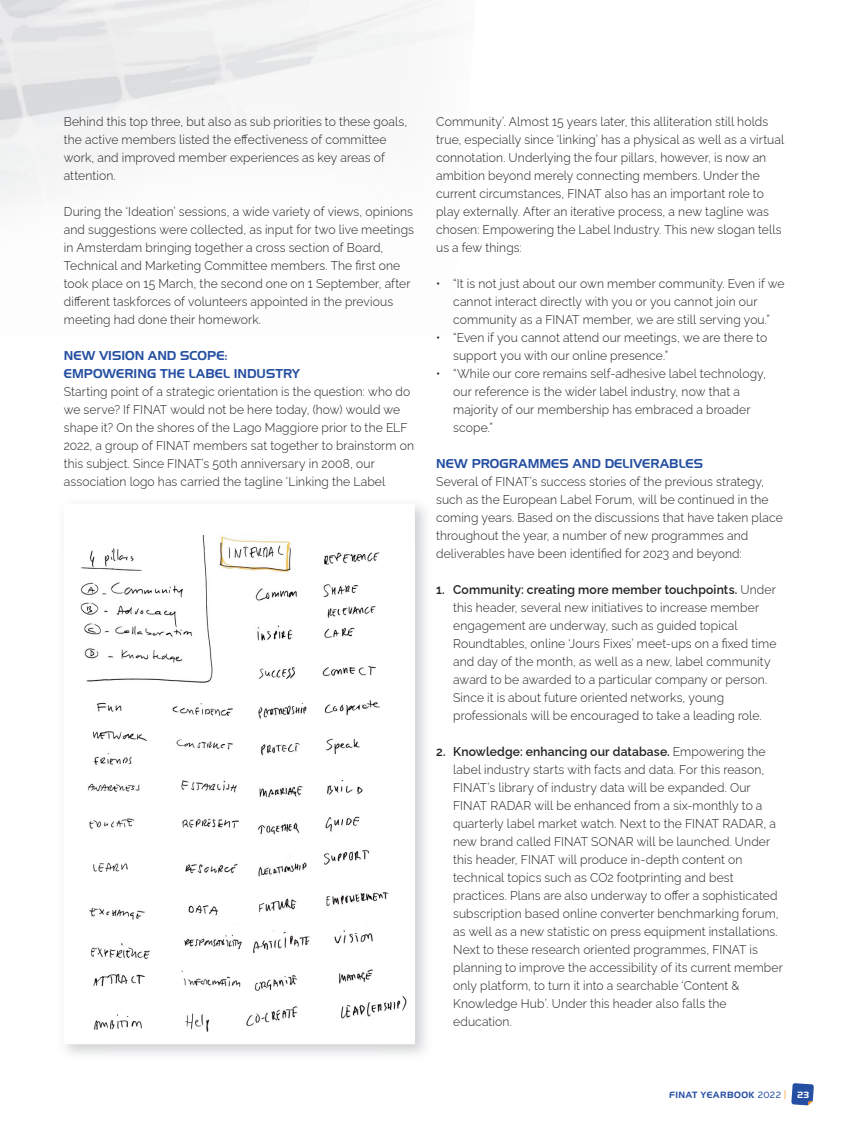
<style>
.page{position:relative;width:851px;height:1127px;background:#fff}
.page>*{position:absolute;margin:0;border:0;box-sizing:border-box;transform-origin:0 0}
.t1{font:300 12.75px/18px "Raleway";letter-spacing:.01em;color:#231f20;scale:.95 1}
.t2{font:12.75px/18px "Slicker";letter-spacing:.005em;color:#254fa2}
.t3{font:9px "Slicker";letter-spacing:.055em;color:#254fa2}
.s1{font-weight:600}
.s2{font-family:"Raleway";font-weight:500}
.s3{font-family:"Frutiger";font-weight:300;color:#f79328}
.s4{color:#fff}
</style>
<div class="page">
<svg style="left:791px;top:1083px;width:22px;height:22px"></svg>
<svg style="left:61px;top:501px;width:356px;height:546px"></svg>
<p class="t1" style="left:64px;top:111px;width:363px">Behind this top three, but also as sub priorities to these goals, the active members listed the effectiveness of committee work, and improved member experiences as key areas of attention.</p>
<p class="t1" style="left:64px;top:201px;width:370px">During the ‘Ideation’ sessions, a wide variety of views, opinions and suggestions were collected, as input for two live meetings in Amsterdam bringing together a cross section of Board, Technical and Marketing Committee members. The first one took place on 15 March, the second one on 1 September, after different taskforces of volunteers appointed in the previous meeting had done their homework.</p>
<p class="t2" style="left:64px;top:347px;width:237px">NEW VISION AND SCOPE:<br>EMPOWERING THE LABEL INDUSTRY</p>
<p class="t1" style="left:64px;top:381px;width:370px">Starting point of a strategic orientation is the question: who do we serve? If FINAT would not be here today, (how) would we shape it? On the shores of the Lago Maggiore prior to the ELF 2022, a group of FINAT members sat together to brainstorm on this subject. Since FINAT’s 50th anniversary in 2008, our association logo has carried the tagline ‘Linking the Label</p>
<p class="t1" style="left:436px;top:111px;width:368px">Community’. Almost 15 years later, this alliteration still holds true, especially since ‘linking’ has a physical as well as a virtual connotation. Underlying the four pillars, however, is now an ambition beyond merely connecting members. Under the current circumstances, FINAT also has an important role to play externally. After an iterative process, a new tagline was chosen: Empowering the Label Industry. This new slogan tells us a few things:</p>
<p class="t1" style="left:453px;top:273px;width:350px;text-indent:-17px">• “It is not just about our own member community. Even if we cannot interact directly with you or you cannot join our community as a FINAT member, we are still serving you.”</p>
<p class="t1" style="left:453px;top:327px;width:332px;text-indent:-17px">• “Even if you cannot attend our meetings, we are there to support you with our online presence.”</p>
<p class="t1" style="left:453px;top:363px;width:331px;text-indent:-17px">• “While our core remains self-adhesive label technology, our reference is the wider label industry, now that a majority of our membership has embraced a broader scope.”</p>
<p class="t2" style="left:436px;top:455px;width:268px">NEW PROGRAMMES AND DELIVERABLES</p>
<p class="t1" style="left:436px;top:471px;width:366px">Several of FINAT’s success stories of the previous strategy, such as the European Label Forum, will be continued in the coming years. Based on the discussions that have taken place throughout the year, a number of new programmes and deliverables have been identified for 2023 and beyond:</p>
<p class="t1" style="left:453px;top:579px;width:342px;text-indent:-17px"><span class="s1">1. Community: creating more member touchpoints.</span> Under this header, several new initiatives to increase member engagement are underway, such as guided topical Roundtables, online ‘Jours Fixes’ meet-ups on a fixed time and day of the month, as well as a new, label community award to be awarded to a particular company or person.<br>Since it is about future oriented networks, young professionals will be encouraged to take a leading role.</p>
<p class="t1" style="left:453px;top:741px;width:348px;text-indent:-17px"><span class="s1">2. Knowledge: enhancing our database.</span> Empowering the label industry starts with facts and data. For this reason, FINAT’s library of industry data will be expanded. Our FINAT RADAR will be enhanced from a six-monthly to a quarterly label market watch. Next to the FINAT RADAR, a new brand called FINAT SONAR will be launched. Under this header, FINAT will produce in-depth content on technical topics such as CO2 footprinting and best practices. Plans are also underway to offer a sophisticated subscription based online converter benchmarking forum, as well as a new statistic on press equipment installations.<br>Next to these research oriented programmes, FINAT is planning to improve the accessibility of its current member only platform, to turn it into a searchable ‘Content &amp; Knowledge Hub’. Under this header also falls the education.</p>
<p class="t3" style="left:669px;top:1090px;width:142px">FINAT YEARBOOK <span class="s2">2022</span> <span class="s3">|</span> <span class="s4">23</span></p>
</div>
